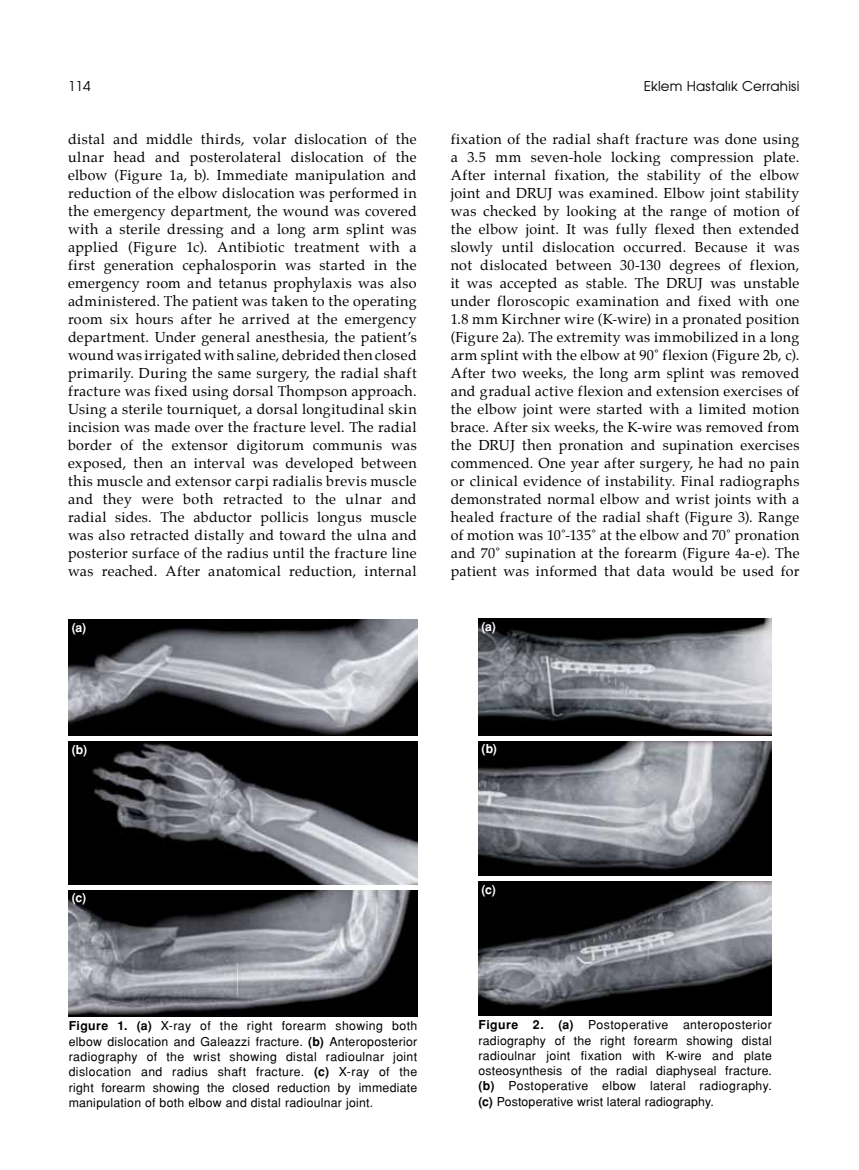
<style>
.page{position:relative;width:859px;height:1170px;background:#fff}
.page>*{position:absolute;margin:0;border:0;box-sizing:border-box;transform-origin:0 0}
.t1{font:14.25px/18px "Palatino";letter-spacing:.025em;color:#000;text-align:justify}
.t2{font:13.5px "Avant Garde Tr";letter-spacing:.015em;color:#000}
.t3{font:12.3px/15.3px "Helvetica Normal Tr";letter-spacing:.02em;color:#000;text-align:justify}
.t4{font:700 12.3px "Helvetica Tr";color:#fff}
.s1{font-family:"Helvetica Tr";font-weight:700}
</style>
<div class="page">
<img style="left:69px;top:619px;width:349px;height:397px">
<div style="left:68px;top:736px;width:350px;height:5px;background:#fff"></div>
<div style="left:68px;top:884px;width:350px;height:5px;background:#fff"></div>
<img style="left:478px;top:618px;width:293px;height:397px">
<hr style="left:478px;top:736px;width:294px;height:4px;background:#fff">
<div style="left:478px;top:875px;width:294px;height:5px;background:#fff"></div>
<p class="t2" style="left:68px;top:77px;width:24px">114</p>
<p class="t2" style="left:644px;top:77px;width:157px">Eklem Hastalık Cerrahisi</p>
<p class="t1" style="left:68px;top:131px;width:350px">distal and middle thirds, volar dislocation of the ulnar head and posterolateral dislocation of the elbow (Figure 1a, b). Immediate manipulation and reduction of the elbow dislocation was performed in the emergency department, the wound was covered with a sterile dressing and a long arm splint was applied (Figure 1c). Antibiotic treatment with a first generation cephalosporin was started in the emergency room and tetanus prophylaxis was also administered. The patient was taken to the operating room six hours after he arrived at the emergency department. Under general anesthesia, the patient’s wound was irrigated with saline, debrided then closed primarily. During the same surgery, the radial shaft fracture was fixed using dorsal Thompson approach.<br>Using a sterile tourniquet, a dorsal longitudinal skin incision was made over the fracture level. The radial border of the extensor digitorum communis was exposed, then an interval was developed between this muscle and extensor carpi radialis brevis muscle and they were both retracted to the ulnar and radial sides. The abductor pollicis longus muscle was also retracted distally and toward the ulna and posterior surface of the radius until the fracture line was reached. After anatomical reduction, internal</p>
<p class="t1" style="left:451px;top:131px;width:350px">fixation of the radial shaft fracture was done using a 3.5 mm seven-hole locking compression plate.<br>After internal fixation, the stability of the elbow joint and DRUJ was examined. Elbow joint stability was checked by looking at the range of motion of the elbow joint. It was fully flexed then extended slowly until dislocation occurred. Because it was not dislocated between 30-130 degrees of flexion, it was accepted as stable. The DRUJ was unstable under floroscopic examination and fixed with one 1.8 mm Kirchner wire (K-wire) in a pronated position (Figure 2a). The extremity was immobilized in a long arm splint with the elbow at 90˚ flexion (Figure 2b, c).<br>After two weeks, the long arm splint was removed and gradual active flexion and extension exercises of the elbow joint were started with a limited motion brace. After six weeks, the K-wire was removed from the DRUJ then pronation and supination exercises commenced. One year after surgery, he had no pain or clinical evidence of instability. Final radiographs demonstrated normal elbow and wrist joints with a healed fracture of the radial shaft (Figure 3). Range of motion was 10˚-135˚ at the elbow and 70˚ pronation and 70˚ supination at the forearm (Figure 4a-e). The patient was informed that data would be used for</p>
<p class="t4" style="left:72px;top:620px;width:16px">(a)</p>
<p class="t4" style="left:481px;top:618px;width:16px">(a)</p>
<p class="t4" style="left:72px;top:742px;width:17px">(b)</p>
<p class="t4" style="left:481px;top:741px;width:17px">(b)</p>
<p class="t4" style="left:72px;top:890px;width:16px">(c)</p>
<p class="t4" style="left:481px;top:881px;width:16px">(c)</p>
<p class="t3" style="left:69px;top:1018px;width:350px"><span class="s1">Figure 1. (a)</span> X-ray of the right forearm showing both elbow dislocation and Galeazzi fracture. <span class="s1">(b)</span> Anteroposterior radiography of the wrist showing distal radioulnar joint dislocation and radius shaft fracture. <span class="s1">(c)</span> X-ray of the right forearm showing the closed reduction by immediate manipulation of both elbow and distal radioulnar joint.</p>
<p class="t3" style="left:478px;top:1017px;width:295px"><span class="s1">Figure 2. (a)</span> Postoperative anteroposterior radiography of the right forearm showing distal radioulnar joint fixation with K-wire and plate osteosynthesis of the radial diaphyseal fracture. <span class="s1">(b)</span> Postoperative elbow lateral radiography. <span class="s1">(c)</span> Postoperative wrist lateral radiography.</p>
</div>
